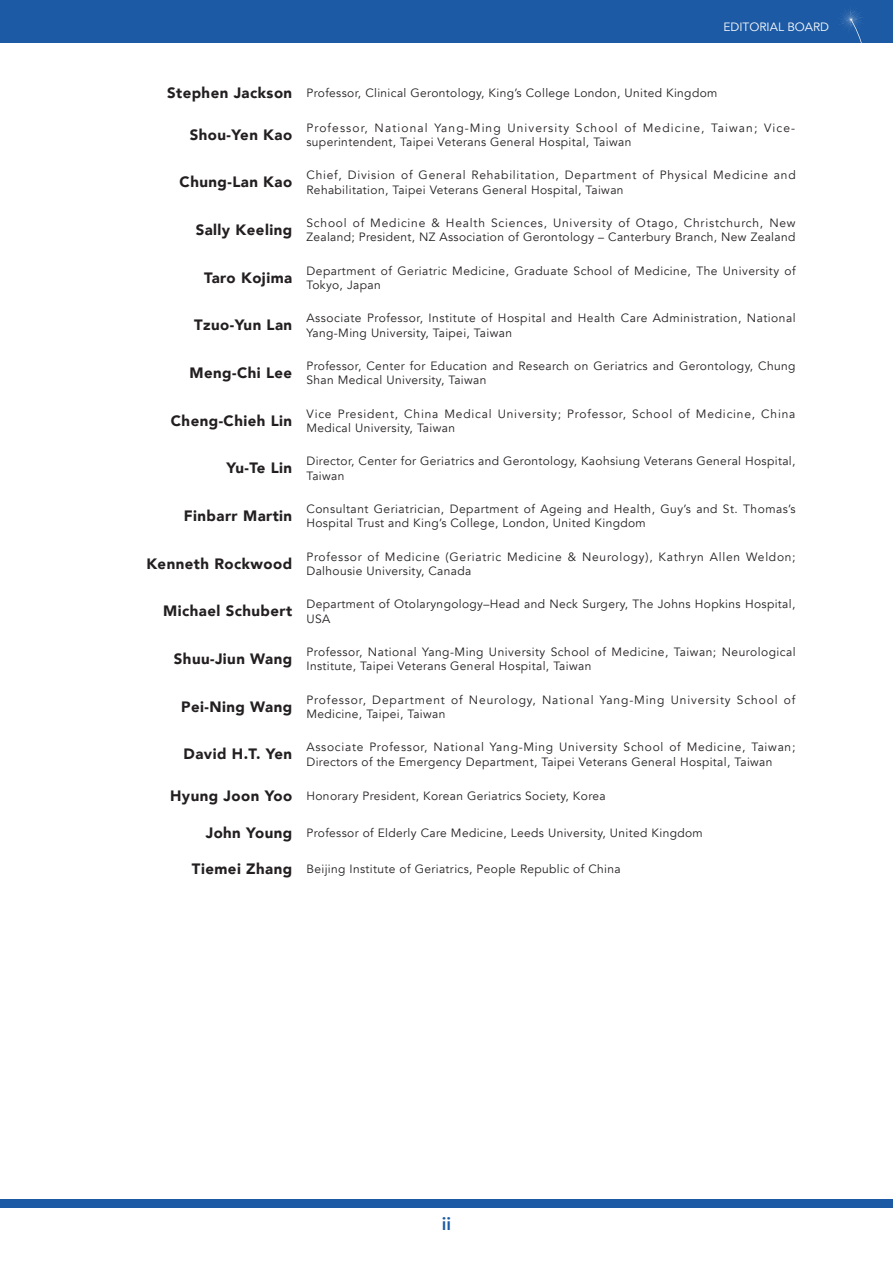
<style>
.page{position:relative;width:893px;height:1263px;background:#fff}
.page>*{position:absolute;margin:0;border:0;box-sizing:border-box;transform-origin:0 0}
.t1{font:800 18px "Avenir";color:#1c5aa5}
.t2{font:900 15px "Avenir";letter-spacing:.03em;color:#231f20}
.t3{font:12px/14.4px "Avenir";letter-spacing:.03em;color:#231f20}
.t4{font:12px/14.4px "Avenir";letter-spacing:.065em;color:#231f20}
.t5{font:12px/14.4px "Avenir";letter-spacing:.09em;color:#231f20}
.t6{font:12px/14.4px "Avenir";letter-spacing:.06em;color:#231f20}
.t7{font:12px/14.4px "Avenir";letter-spacing:.075em;color:#231f20}
.t8{font:12px "Avenir";color:#fff}
.s1{font-weight:900;font-size:15px}
</style>
<div class="page">
<div style="left:0;top:0;width:893px;height:43px;background:#1c5aa5"></div>
<svg style="left:839px;top:10px;width:23px;height:33px"></svg>
<div style="left:0;top:1199px;width:893px;height:9px;background:#1c5aa5"></div>
<p class="t8" style="left:723px;top:20px;width:107px">EDITORIAL BOARD</p>
<p class="t3" style="left:167px;top:86px;width:552px"><span class="s1">Stephen Jackson</span> Professor, Clinical Gerontology, King’s College London, United Kingdom</p>
<p class="t2" style="left:190px;top:122px;width:104px">Shou-Yen Kao</p>
<p class="t5" style="left:306px;top:120px;width:490px">Professor, National Yang-Ming University School of Medicine, Taiwan; Vice&shy;superintendent, Taipei Veterans General Hospital, Taiwan</p>
<p class="t2" style="left:180px;top:169px;width:114px">Chung-Lan Kao</p>
<p class="t4" style="left:306px;top:168px;width:491px">Chief, Division of General Rehabilitation, Department of Physical Medicine and<br>Rehabilitation, Taipei Veterans General Hospital, Taiwan</p>
<p class="t2" style="left:196px;top:217px;width:98px">Sally Keeling</p>
<p class="t3" style="left:306px;top:216px;width:491px">School of Medicine &amp; Health Sciences, University of Otago, Christchurch, New<br>Zealand; President, NZ Association of Gerontology – Canterbury Branch, New Zealand</p>
<p class="t2" style="left:204px;top:265px;width:89px">Taro Kojima</p>
<p class="t3" style="left:306px;top:263px;width:491px">Department of Geriatric Medicine, Graduate School of Medicine, The University of<br>Tokyo, Japan</p>
<p class="t2" style="left:194px;top:312px;width:100px">Tzuo-Yun Lan</p>
<p class="t3" style="left:306px;top:311px;width:491px">Associate Professor, Institute of Hospital and Health Care Administration, National<br>Yang-Ming University, Taipei, Taiwan</p>
<p class="t2" style="left:189px;top:360px;width:104px">Meng-Chi Lee</p>
<p class="t3" style="left:306px;top:359px;width:490px">Professor, Center for Education and Research on Geriatrics and Gerontology, Chung<br>Shan Medical University, Taiwan</p>
<p class="t2" style="left:171px;top:408px;width:123px">Cheng-Chieh Lin</p>
<p class="t4" style="left:306px;top:406px;width:490px">Vice President, China Medical University; Professor, School of Medicine, China<br>Medical University, Taiwan</p>
<p class="t2" style="left:227px;top:455px;width:67px">Yu-Te Lin</p>
<p class="t3" style="left:306px;top:454px;width:490px">Director, Center for Geriatrics and Gerontology, Kaohsiung Veterans General Hospital,<br>Taiwan</p>
<p class="t2" style="left:184px;top:503px;width:110px">Finbarr Martin</p>
<p class="t3" style="left:306px;top:502px;width:491px">Consultant Geriatrician, Department of Ageing and Health, Guy’s and St. Thomas’s<br>Hospital Trust and King’s College, London, United Kingdom</p>
<p class="t2" style="left:146px;top:551px;width:147px">Kenneth Rockwood</p>
<p class="t6" style="left:306px;top:549px;width:491px">Professor of Medicine (Geriatric Medicine &amp; Neurology), Kathryn Allen Weldon;<br>Dalhousie University, Canada</p>
<p class="t2" style="left:163px;top:598px;width:130px">Michael Schubert</p>
<p class="t3" style="left:306px;top:597px;width:490px">Department of Otolaryngology–Head and Neck Surgery, The Johns Hopkins Hospital,<br>USA</p>
<p class="t2" style="left:174px;top:646px;width:120px">Shuu-Jiun Wang</p>
<p class="t3" style="left:306px;top:645px;width:491px">Professor, National Yang-Ming University School of Medicine, Taiwan; Neurological<br>Institute, Taipei Veterans General Hospital, Taiwan</p>
<p class="t2" style="left:181px;top:694px;width:112px">Pei-Ning Wang</p>
<p class="t7" style="left:306px;top:692px;width:490px">Professor, Department of Neurology, National Yang-Ming University School of<br>Medicine, Taipei, Taiwan</p>
<p class="t2" style="left:184px;top:741px;width:110px">David H.T. Yen</p>
<p class="t3" style="left:306px;top:740px;width:490px">Associate Professor, National Yang-Ming University School of Medicine, Taiwan;<br>Directors of the Emergency Department, Taipei Veterans General Hospital, Taiwan</p>
<p class="t3" style="left:170px;top:789px;width:437px"><span class="s1">Hyung Joon Yoo</span> Honorary President, Korean Geriatrics Society, Korea</p>
<p class="t3" style="left:206px;top:825px;width:499px"><span class="s1">John Young</span> Professor of Elderly Care Medicine, Leeds University, United Kingdom</p>
<p class="t3" style="left:192px;top:862px;width:430px"><span class="s1">Tiemei Zhang</span> Beijing Institute of Geriatrics, People Republic of China</p>
<h1 class="t1" style="left:442px;top:1210px;width:11px">ii</h1>
</div>
